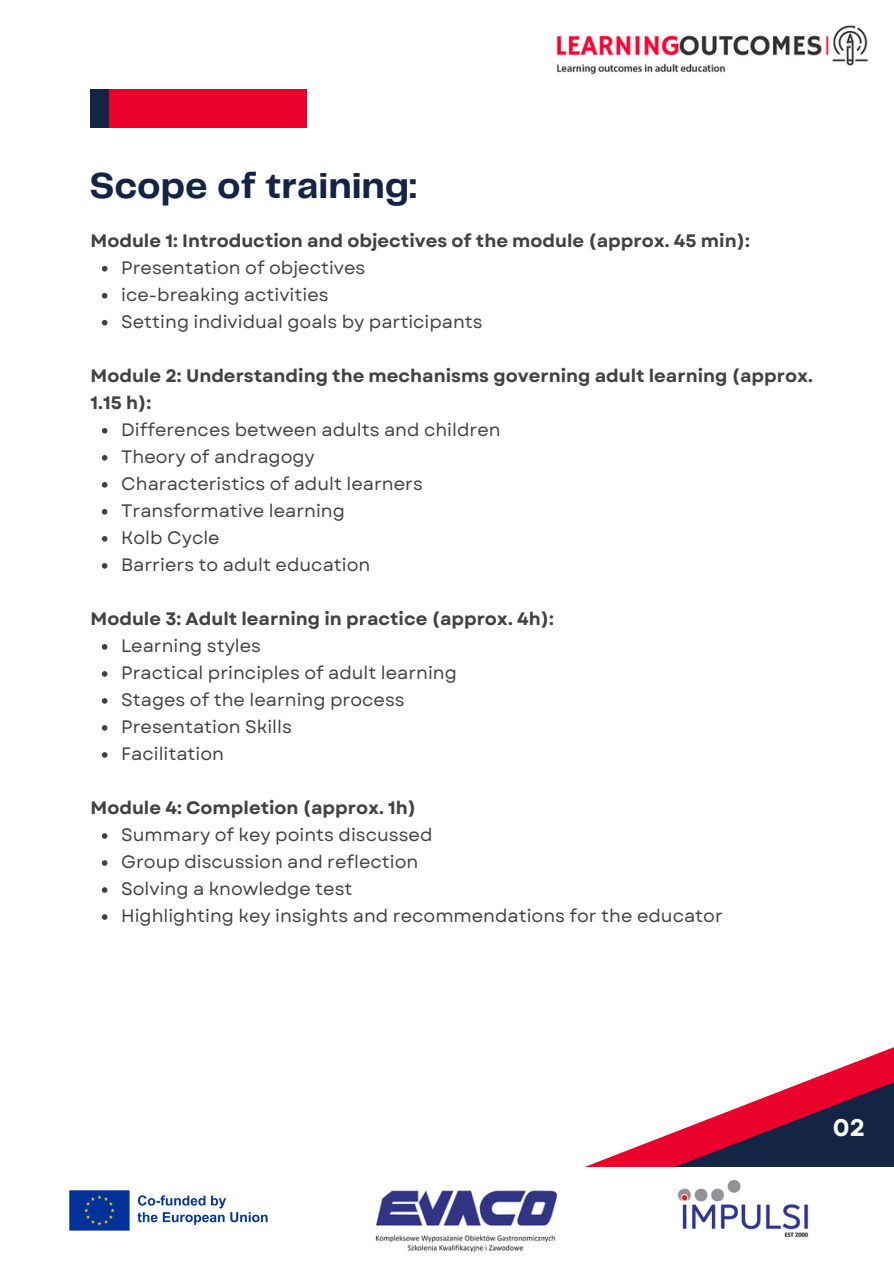
<style>
.page{position:relative;width:894px;height:1264px;background:#fff}
.page>*{position:absolute;margin:0;border:0;box-sizing:border-box;transform-origin:0 0}
.t1{font:700 37.5px "Telegraf";color:#142445}
.t2{font:700 24px "Garet";color:#fff}
.t3{font:18px "Garet";color:#424242}
.t4{font:700 18px/27px "Garet";color:#424242}
</style>
<div class="page">
<div style="left:90px;top:89px;width:25px;height:39px;background:#142445"></div>
<div style="left:109px;top:89px;width:198px;height:39px;background:#eb002b"></div>
<svg style="left:102px;top:918px;width:791px;height:214px"></svg>
<svg style="left:585px;top:1132px;width:308px;height:35px;background:#753958"></svg>
<img style="left:375px;top:1190px;width:183px;height:62px">
<img style="left:677px;top:1179px;width:132px;height:59px">
<svg style="left:102px;top:266px;width:5px;height:5px"></svg>
<svg style="left:102px;top:293px;width:5px;height:5px"></svg>
<svg style="left:102px;top:320px;width:5px;height:5px"></svg>
<svg style="left:102px;top:428px;width:5px;height:5px"></svg>
<svg style="left:102px;top:455px;width:5px;height:5px"></svg>
<svg style="left:102px;top:482px;width:5px;height:5px"></svg>
<svg style="left:102px;top:509px;width:5px;height:5px"></svg>
<svg style="left:102px;top:536px;width:5px;height:5px"></svg>
<svg style="left:102px;top:563px;width:5px;height:5px"></svg>
<svg style="left:102px;top:644px;width:5px;height:5px"></svg>
<svg style="left:102px;top:671px;width:5px;height:5px"></svg>
<svg style="left:102px;top:698px;width:5px;height:5px"></svg>
<svg style="left:102px;top:725px;width:5px;height:5px"></svg>
<svg style="left:102px;top:752px;width:5px;height:5px"></svg>
<svg style="left:102px;top:833px;width:5px;height:5px"></svg>
<svg style="left:102px;top:860px;width:5px;height:5px"></svg>
<svg style="left:102px;top:887px;width:5px;height:5px"></svg>
<svg style="left:102px;top:914px;width:5px;height:5px"></svg>
<img style="left:556px;top:25px;width:312px;height:50px">
<img style="left:69px;top:1190px;width:199px;height:41px">
<p class="t1" style="left:89px;top:170px;width:328px">Scope of training:</p>
<h2 class="t4" style="left:91px;top:227px;width:660px">Module 1: Introduction and objectives of the module (approx. 45 min):</h2>
<p class="t3" style="left:121px;top:254px;width:246px">Presentation of objectives</p>
<p class="t3" style="left:121px;top:281px;width:209px">ice-breaking activities</p>
<p class="t3" style="left:121px;top:308px;width:363px">Setting individual goals by participants</p>
<h2 class="t4" style="left:91px;top:362px;width:723px">Module 2: Understanding the mechanisms governing adult learning (approx.<br>1.15 h):</h2>
<p class="t3" style="left:121px;top:416px;width:381px">Differences between adults and children</p>
<p class="t3" style="left:121px;top:443px;width:195px">Theory of andragogy</p>
<p class="t3" style="left:121px;top:470px;width:303px">Characteristics of adult learners</p>
<p class="t3" style="left:121px;top:497px;width:225px">Transformative learning</p>
<p class="t3" style="left:121px;top:524px;width:100px">Kolb Cycle</p>
<p class="t3" style="left:121px;top:551px;width:250px">Barriers to adult education</p>
<h2 class="t4" style="left:91px;top:605px;width:464px">Module 3: Adult learning in practice (approx. 4h):</h2>
<p class="t3" style="left:121px;top:632px;width:141px">Learning styles</p>
<p class="t3" style="left:121px;top:659px;width:337px">Practical principles of adult learning</p>
<p class="t3" style="left:121px;top:686px;width:285px">Stages of the learning process</p>
<p class="t3" style="left:121px;top:713px;width:172px">Presentation Skills</p>
<p class="t3" style="left:121px;top:740px;width:104px">Facilitation</p>
<h2 class="t4" style="left:91px;top:794px;width:327px">Module 4: Completion (approx. 1h)</h2>
<p class="t3" style="left:121px;top:821px;width:313px">Summary of key points discussed</p>
<p class="t3" style="left:121px;top:848px;width:298px">Group discussion and reflection</p>
<p class="t3" style="left:121px;top:875px;width:233px">Solving a knowledge test</p>
<p class="t3" style="left:121px;top:902px;width:603px">Highlighting key insights and recommendations for the educator</p>
<p class="t2" style="left:832px;top:1110px;width:34px">02</p>
</div>
